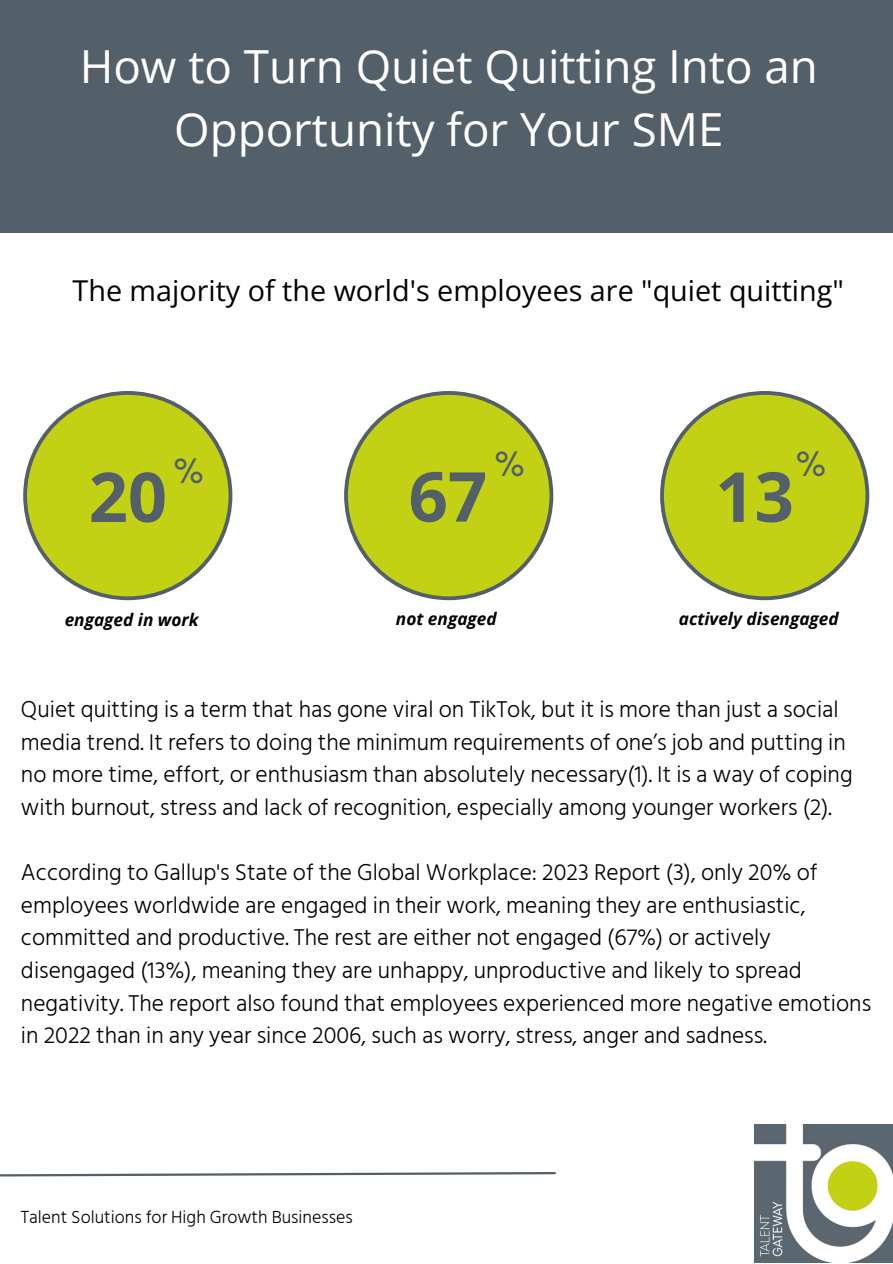
<style>
.page{position:relative;width:893px;height:1264px;background:#fff}
.page>*{position:absolute;margin:0;border:0;box-sizing:border-box;transform-origin:0 0}
.t1{font:700 69px "Open Sans";color:#535f69}
.t2{font:700 68.85px "Open Sans";color:#535f69}
.t3{font:700 68.55px "Open Sans";color:#535f69}
.t4{font:45.6px/63px "Open Sans";color:#fff;text-align:center}
.t5{font:36.6px "Hind Siliguri";color:#535f69}
.t6{font:28.8px "Open Sans";color:#000}
.t7{font:300 23.4px/32.5px "Hind Siliguri";color:#000}
.t8{font:300 18px "Hind Siliguri";color:#000}
.t9{font:italic 700 17.25px "Open Sans";color:#000}
</style>
<div class="page">
<div style="left:0;top:0;width:892px;height:233px;background:#535f69"></div>
<svg style="left:23px;top:391px;width:209px;height:209px"></svg>
<svg style="left:344px;top:391px;width:209px;height:209px"></svg>
<svg style="left:660px;top:391px;width:209px;height:209px"></svg>
<svg style="left:0;top:1172px;width:556px;height:5px"></svg>
<img style="left:754px;top:1124px;width:138px;height:138px">
<p class="t4" style="left:80px;top:34px;width:739px">How to Turn Quiet Quitting Into an<br>Opportunity for Your SME</p>
<p class="t6" style="left:73px;top:270px;width:772px">The majority of the world's employees are "quiet quitting"</p>
<p class="t3" style="left:89px;top:448px;width:80px">20</p>
<p class="t5" style="left:173px;top:449px;width:33px">%</p>
<p class="t5" style="left:494px;top:442px;width:33px">%</p>
<p class="t5" style="left:795px;top:442px;width:33px">%</p>
<p class="t2" style="left:408px;top:448px;width:80px">67</p>
<p class="t1" style="left:715px;top:448px;width:80px">13</p>
<p class="t9" style="left:65px;top:607px;width:135px">engaged in work</p>
<p class="t9" style="left:396px;top:606px;width:102px">not engaged</p>
<p class="t9" style="left:678px;top:606px;width:161px">actively disengaged</p>
<p class="t7" style="left:21px;top:692px;width:833px">Quiet quitting is a term that has gone viral on TikTok, but it is more than just a social media trend. It refers to doing the minimum requirements of one’s job and putting in no more time, effort, or enthusiasm than absolutely necessary(1). It is a way of coping with burnout, stress and lack of recognition, especially among younger workers (2).</p>
<p class="t7" style="left:21px;top:855px;width:851px">According to Gallup's State of the Global Workplace: 2023 Report (3), only 20% of employees worldwide are engaged in their work, meaning they are enthusiastic, committed and productive. The rest are either not engaged (67%) or actively disengaged (13%), meaning they are unhappy, unproductive and likely to spread negativity. The report also found that employees experienced more negative emotions in 2022 than in any year since 2006, such as worry, stress, anger and sadness.</p>
<p class="t8" style="left:21px;top:1206px;width:333px">Talent Solutions for High Growth Businesses</p>
</div>
